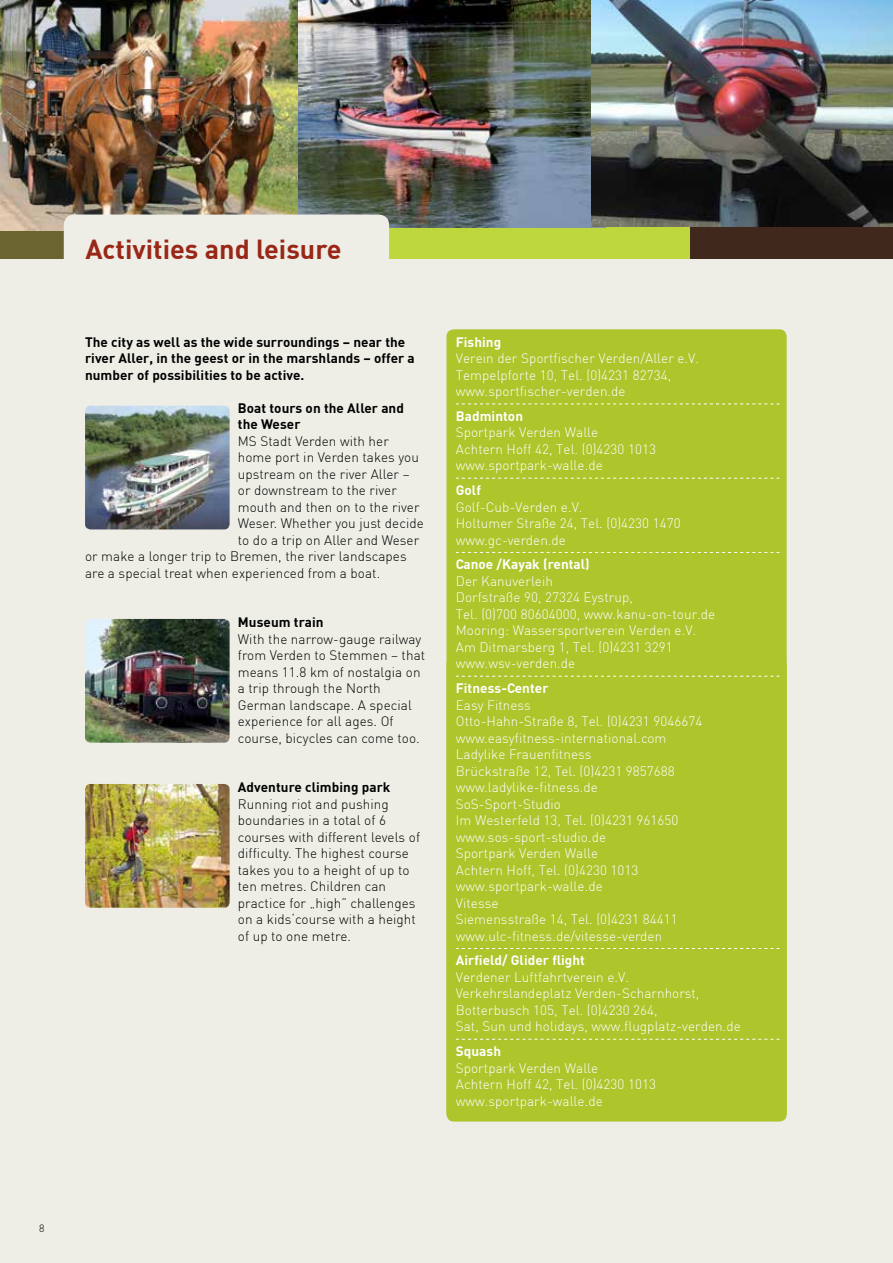
<style>
.page{position:relative;width:893px;height:1263px;background:#fff}
.page>*{position:absolute;margin:0;border:0;box-sizing:border-box;transform-origin:0 0}
.t1{font:700 27px "DIN";color:#992717}
.t2{font:300 13.5px/16.5px "DIN";letter-spacing:.005em;color:#fff}
.t3{font:300 13.5px/16.5px "DIN";letter-spacing:.005em;color:#000}
.t4{font:700 13.5px/16.5px "DIN";letter-spacing:.005em;color:#000}
.t5{font:700 13.5px "DIN";letter-spacing:.005em;color:#fff}
.t6{font:300 10.5px "DIN";color:#000}
</style>
<div class="page">
<div style="left:0;top:259px;width:893px;height:1004px;background:#eeeee7"></div>
<div style="left:0;top:226px;width:109px;height:33px;background:#6b642f"></div>
<div style="left:688px;top:226px;width:205px;height:33px;background:#41281d"></div>
<div style="left:389px;top:226px;width:301px;height:33px;background:#bed73d"></div>
<img style="left:298px;top:0;width:308px;height:227px">
<img style="left:591px;top:0;width:302px;height:226px">
<img style="left:0;top:0;width:298px;height:230px">
<div style="left:64px;top:215px;width:325px;height:85px;background:#eeeee7;border-radius:10px"></div>
<img style="left:85px;top:406px;width:145px;height:123px">
<img style="left:85px;top:784px;width:145px;height:124px">
<img style="left:85px;top:619px;width:145px;height:124px">
<div style="left:446px;top:329px;width:341px;height:790px;background:#aec52c;border-radius:7px"></div>
<svg style="left:456px;top:404px;width:323px;height:1px"></svg>
<svg style="left:456px;top:478px;width:323px;height:1px"></svg>
<svg style="left:456px;top:552px;width:323px;height:1px"></svg>
<svg style="left:456px;top:676px;width:323px;height:1px"></svg>
<svg style="left:456px;top:948px;width:323px;height:1px"></svg>
<svg style="left:456px;top:1039px;width:323px;height:1px"></svg>
<h1 class="t1" style="left:85px;top:232px;width:258px">Activities and leisure</h1>
<p class="t4" style="left:85px;top:333px;width:331px">The city as well as the wide surroundings – near the river Aller, in the geest or in the marshlands – offer a number of possibilities to be active.</p>
<p class="t4" style="left:238px;top:399px;width:168px">Boat tours on the Aller and the Weser</p>
<p class="t3" style="left:238px;top:432px;width:153px">MS Stadt Verden with her</p>
<p class="t3" style="left:238px;top:449px;width:183px">home port in Verden takes you</p>
<p class="t3" style="left:238px;top:465px;width:173px">upstream on the river Aller –</p>
<p class="t3" style="left:238px;top:482px;width:161px">or downstream to the river</p>
<p class="t3" style="left:238px;top:498px;width:183px">mouth and then on to the river</p>
<p class="t3" style="left:238px;top:515px;width:188px">Weser. Whether you just decide</p>
<p class="t3" style="left:238px;top:531px;width:183px">to do a trip on Aller and Weser</p>
<p class="t3" style="left:85px;top:548px;width:323px">or make a longer trip to Bremen, the river landscapes</p>
<p class="t3" style="left:85px;top:564px;width:297px">are a special treat when experienced from a boat.</p>
<p class="t4" style="left:238px;top:613px;width:87px">Museum train</p>
<p class="t3" style="left:238px;top:630px;width:189px">With the narrow-gauge railway from Verden to Stemmen – that means 11.8 km of nostalgia on a trip through the North<br>German landscape. A special experience for all ages. Of course, bicycles can come too.</p>
<p class="t4" style="left:238px;top:778px;width:154px">Adventure climbing park</p>
<p class="t3" style="left:238px;top:795px;width:184px">Running riot and pushing boundaries in a total of 6 courses with different levels of difficulty. The highest course takes you to a height of up to ten metres. Children can practice for „high” challenges on a kids‘course with a height of up to one metre.</p>
<p class="t5" style="left:456px;top:333px;width:47px">Fishing</p>
<p class="t2" style="left:456px;top:350px;width:245px">Verein der Sportfischer Verden/Aller e.V.<br>Tempelpforte 10, Tel. (0)4231 82734, www.sportfischer-verden.de</p>
<p class="t5" style="left:456px;top:407px;width:69px">Badminton</p>
<p class="t2" style="left:456px;top:424px;width:202px">Sportpark Verden Walle<br>Achtern Hoff 42, Tel. (0)4230 1013 www.sportpark-walle.de</p>
<p class="t5" style="left:456px;top:481px;width:27px">Golf</p>
<p class="t2" style="left:456px;top:498px;width:226px">Golf-Cub-Verden e.V.<br>Holtumer Straße 24, Tel. (0)4230 1470 www.gc-verden.de</p>
<p class="t5" style="left:456px;top:556px;width:136px">Canoe /Kayak (rental)</p>
<p class="t2" style="left:456px;top:572px;width:261px">Der Kanuverleih<br>Dorfstraße 90, 27324 Eystrup,<br>Tel. (0)700 80604000, www.kanu-on-tour.de<br>Mooring: Wassersportverein Verden e.V.<br>Am Ditmarsberg 1, Tel. (0)4231 3291 www.wsv-verden.de</p>
<p class="t5" style="left:456px;top:679px;width:94px">Fitness-Center</p>
<p class="t2" style="left:456px;top:696px;width:248px">Easy Fitness<br>Otto-Hahn-Straße 8, Tel. (0)4231 9046674 www.easyfitness-international.com<br>Ladylike Frauenfitness<br>Brückstraße 12, Tel. (0)4231 9857688 www.ladylike-fitness.de<br>SoS-Sport-Studio<br>Im Westerfeld 13, Tel. (0)4231 961650 www.sos-sport-studio.de<br>Sportpark Verden Walle<br>Achtern Hoff, Tel. (0)4230 1013 www.sportpark-walle.de<br>Vitesse<br>Siemensstraße 14, Tel. (0)4231 84411 www.ulc-fitness.de/vitesse-verden</p>
<p class="t5" style="left:456px;top:951px;width:131px">Airfield/ Glider flight</p>
<p class="t2" style="left:456px;top:968px;width:287px">Verdener Luftfahrtverein e.V.<br>Verkehrslandeplatz Verden-Scharnhorst, Botterbusch 105, Tel. (0)4230 264,<br>Sat, Sun und holidays, www.flugplatz-verden.de</p>
<p class="t5" style="left:456px;top:1042px;width:47px">Squash</p>
<p class="t2" style="left:456px;top:1059px;width:202px">Sportpark Verden Walle<br>Achtern Hoff 42, Tel. (0)4230 1013 www.sportpark-walle.de</p>
<p class="t6" style="left:39px;top:1221px;width:7px">8</p>
</div>
